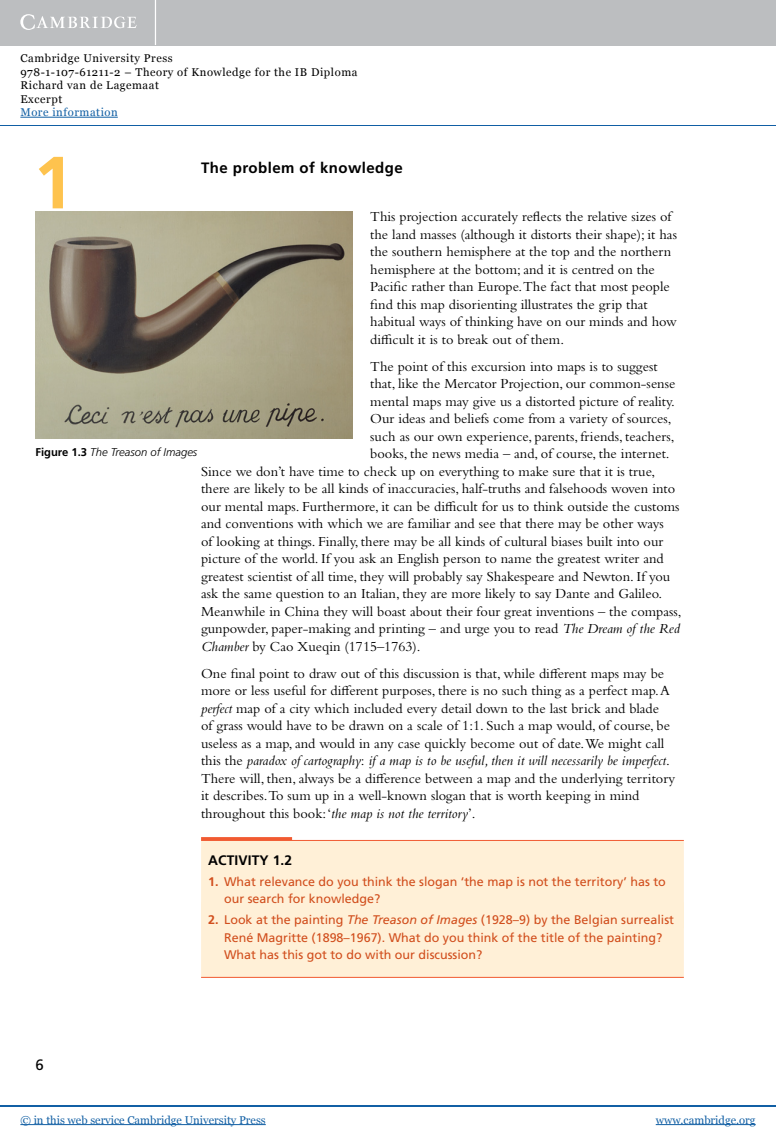
<style>
.page{position:relative;width:776px;height:1144px;background:#fff}
.page>*{position:absolute;margin:0;border:0;box-sizing:border-box;transform-origin:0 0}
.t1{font:700 73.75px "Frutiger LT Std";color:#fec34e}
.t2{font:700 15px "Frutiger LT Std";letter-spacing:.03em;color:#000}
.t3{font:15px "Frutiger LT Std";color:#000}
.t4{font:14.38px/17.5px "Bembo Std";color:#000}
.t5{font:700 13.75px "Frutiger LT Std";letter-spacing:.01em;color:#000}
.t6{font:12.5px/17.5px "Frutiger LT Std";color:#d14e1d}
.t7{font:11.25px/13.4px "Georgia";letter-spacing:.05em;color:#000}
.t8{font:11.25px "Georgia";color:#115fa4}
.t9{font:italic 300 11.25px "Frutiger LT Std";color:#000}
.t10{font:11.25px "Georgia";letter-spacing:.05em;color:#115fa4}
.s1{font-style:italic}
.s2{font-weight:700}
.s3{font-weight:700;font-style:normal}
</style>
<div class="page">
<div style="left:0;top:0;width:776px;height:45px;background:#bcbec0"></div>
<hr style="left:155px;top:0;width:1px;height:45px;background:#fff">
<svg style="left:20px;top:14px;width:117px;height:16px"></svg>
<hr style="left:20px;top:117px;width:98px;height:1px;background:#115fa4">
<hr style="left:0;top:125px;width:776px;height:1px;background:#115fa4">
<hr style="left:0;top:1104px;width:776px;height:1px;background:#115fa4">
<hr style="left:20px;top:1124px;width:246px;height:1px;background:#115fa4">
<hr style="left:656px;top:1124px;width:100px;height:1px;background:#115fa4">
<svg style="left:201px;top:837px;width:91px;height:3px"></svg>
<div style="left:201px;top:840px;width:483px;height:88px;background:#fff0d7"></div>
<hr style="left:201px;top:840px;width:483px;height:1px;background:#f15a31">
<div style="left:201px;top:902px;width:483px;height:75px;background:#fff0d7"></div>
<hr style="left:201px;top:976px;width:483px;height:1px;background:#f15a31">
<img style="left:35px;top:211px;width:318px;height:227px">
<p class="t7" style="left:20px;top:52px;width:339px">Cambridge University Press<br>978-1-107-61211-2 – Theory of Knowledge for the IB Diploma<br>Richard van de Lagemaat<br>Excerpt</p>
<p class="t10" style="left:20px;top:105px;width:99px">More information</p>
<h1 class="t1" style="left:33px;top:139px;width:43px">1</h1>
<p class="t2" style="left:201px;top:159px;width:203px">The problem of knowledge</p>
<p class="t4" style="left:370px;top:207px;width:308px">This projection accurately reflects the relative sizes of the land masses (although it distorts their shape); it has the southern hemisphere at the top and the northern hemisphere at the bottom; and it is centred on the Pacific rather than Europe.The fact that most people find this map disorienting illustrates the grip that habitual ways of thinking have on our minds and how difficult it is to break out of them.</p>
<p class="t4" style="left:370px;top:357px;width:289px">The point of this excursion into maps is to suggest</p>
<p class="t4" style="left:370px;top:374px;width:307px">that, like the Mercator Projection, our common-sense</p>
<p class="t4" style="left:370px;top:392px;width:306px">mental maps may give us a distorted picture of reality.</p>
<p class="t4" style="left:370px;top:409px;width:303px">Our ideas and beliefs come from a variety of sources,</p>
<p class="t4" style="left:370px;top:427px;width:306px">such as our own experience, parents, friends, teachers,</p>
<p class="t4" style="left:370px;top:444px;width:301px">books, the news media – and, of course, the internet.</p>
<p class="t4" style="left:201px;top:462px;width:456px">Since we don’t have time to check up on everything to make sure that it is true,</p>
<p class="t4" style="left:201px;top:479px;width:476px">there are likely to be all kinds of inaccuracies, half-truths and falsehoods woven into</p>
<p class="t4" style="left:201px;top:497px;width:480px">our mental maps. Furthermore, it can be difficult for us to think outside the customs</p>
<p class="t4" style="left:201px;top:514px;width:464px">and conventions with which we are familiar and see that there may be other ways</p>
<p class="t4" style="left:201px;top:532px;width:464px">of looking at things. Finally, there may be all kinds of cultural biases built into our</p>
<p class="t4" style="left:201px;top:549px;width:464px">picture of the world. If you ask an English person to name the greatest writer and</p>
<p class="t4" style="left:201px;top:567px;width:471px">greatest scientist of all time, they will probably say Shakespeare and Newton. If you</p>
<p class="t4" style="left:201px;top:584px;width:463px">ask the same question to an Italian, they are more likely to say Dante and Galileo.</p>
<p class="t4" style="left:201px;top:602px;width:482px">Meanwhile in China they will boast about their four great inventions – the compass,</p>
<p class="t4" style="left:201px;top:619px;width:481px">gunpowder, paper-making and printing – and urge you to read <span class="s1">The Dream of the Red</span></p>
<p class="t4" style="left:201px;top:637px;width:221px"><span class="s1">Chamber</span> by Cao Xueqin (1715–1763).</p>
<p class="t4" style="left:201px;top:664px;width:476px">One final point to draw out of this discussion is that, while different maps may be more or less useful for different purposes, there is no such thing as a perfect map. A <span class="s1">perfect</span> map of a city which included every detail down to the last brick and blade<br>of grass would have to be drawn on a scale of 1:1. Such a map would, of course, be useless as a map, and would in any case quickly become out of date.We might call this the <span class="s1">paradox of cartography</span>: <span class="s1">if a map is to be useful, then it will necessarily be imperfect</span>.<br>There will, then, always be a difference between a map and the underlying territory it describes.To sum up in a well-known slogan that is worth keeping in mind throughout this book: ‘<span class="s1">the map is not the territory</span>’.</p>
<p class="t5" style="left:208px;top:851px;width:86px">ACTIVITY 1.2</p>
<p class="t6" style="left:224px;top:872px;width:443px;text-indent:-16px"><span class="s2">1.</span> What relevance do you think the slogan ‘the map is not the territory’ has to our search for knowledge?</p>
<p class="t6" style="left:224px;top:911px;width:451px;text-indent:-16px"><span class="s2">2.</span> Look at the painting <span class="s1">The Treason of Images</span> (1928–9) by the Belgian surrealist<br>René Magritte (1898–1967). What do you think of the title of the painting?<br>What has this got to do with our discussion?</p>
<p class="t9" style="left:35px;top:445px;width:163px"><span class="s3">Figure 1.3</span> The Treason of Images</p>
<p class="t3" style="left:35px;top:1055px;width:10px">6</p>
<p class="t8" style="left:20px;top:1112px;width:247px">© in this web service Cambridge University Press</p>
<p class="t8" style="left:656px;top:1112px;width:101px">www.cambridge.org</p>
</div>
